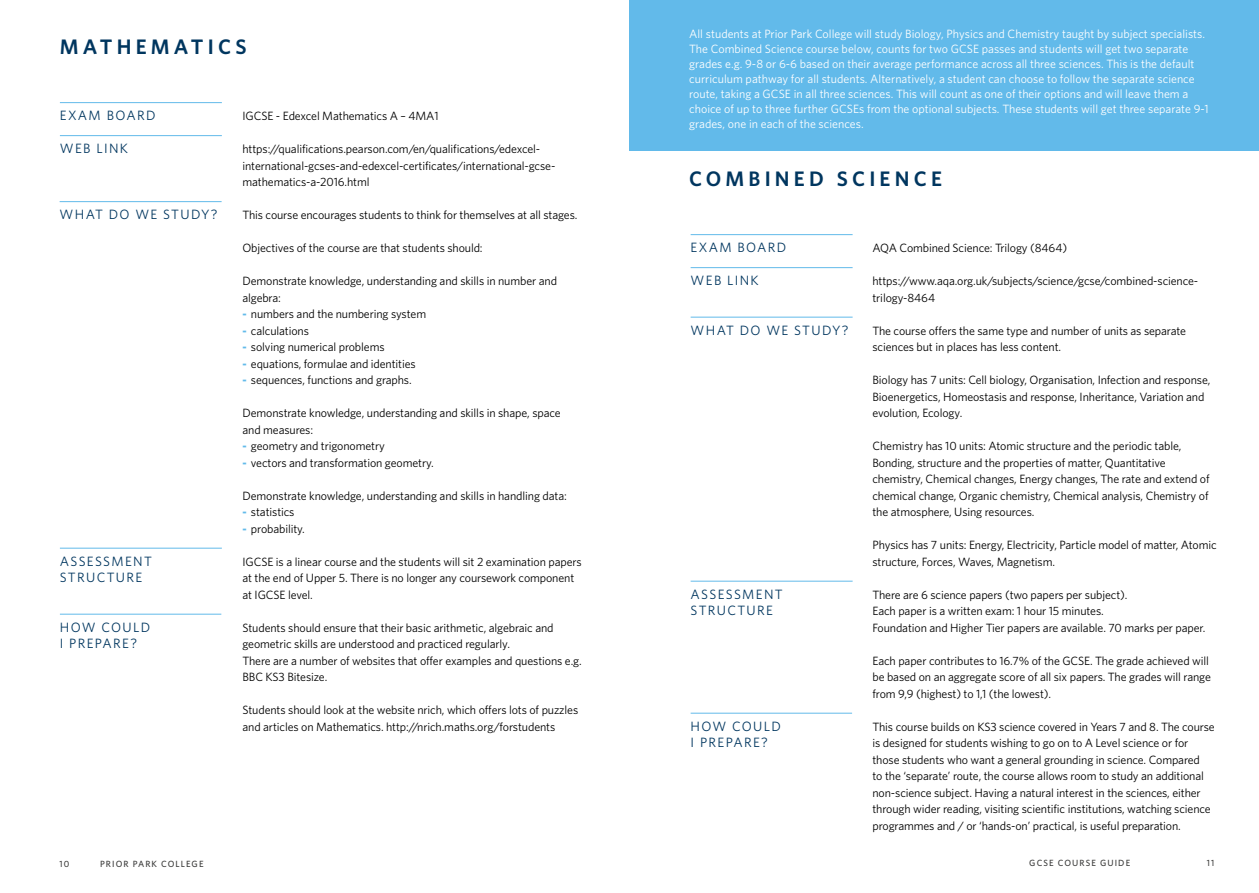
<style>
.page{position:relative;width:1259px;height:893px;background:#fff}
.page>*{position:absolute;margin:0;border:0;box-sizing:border-box;transform-origin:0 0}
.t1{font:600 21px "Whitney";letter-spacing:.2em;color:#00365f}
.t2{font:13.5px/16.5px "Whitney";letter-spacing:.1em;color:#00365f}
.t3{font:12px/16.5px "Whitney";letter-spacing:-.01em;color:#000}
.t4{font:12px/15px "Whitney";color:#fff}
.t5{font:500 9px "Whitney";letter-spacing:.12em;color:#3c3c3b}
.s1{font-weight:700;color:#62baea}
</style>
<div class="page">
<hr style="left:60px;top:102px;width:162px;height:1px;background:#62baea">
<hr style="left:60px;top:201px;width:162px;height:1px;background:#62baea">
<hr style="left:60px;top:548px;width:162px;height:1px;background:#62baea">
<hr style="left:60px;top:614px;width:161px;height:1px;background:#62baea">
<hr style="left:60px;top:135px;width:162px;height:1px;background:#62baea">
<div style="left:629px;top:0;width:630px;height:150px;background:#62baea"></div>
<hr style="left:690px;top:234px;width:162px;height:1px;background:#62baea">
<hr style="left:690px;top:317px;width:162px;height:1px;background:#62baea">
<hr style="left:690px;top:581px;width:162px;height:1px;background:#62baea">
<hr style="left:690px;top:713px;width:162px;height:1px;background:#62baea">
<hr style="left:690px;top:267px;width:162px;height:1px;background:#62baea">
<h1 class="t1" style="left:60px;top:34px;width:188px">MATHEMATICS</h1>
<p class="t2" style="left:60px;top:107px;width:97px">EXAM BOARD</p>
<p class="t2" style="left:60px;top:140px;width:70px">WEB LINK</p>
<p class="t2" style="left:60px;top:206px;width:159px">WHAT DO WE STUDY?</p>
<p class="t2" style="left:60px;top:552px;width:94px">ASSESSMENT<br>STRUCTURE</p>
<p class="t2" style="left:60px;top:618px;width:92px">HOW COULD<br>I PREPARE?</p>
<p class="t3" style="left:242px;top:107px;width:198px">IGCSE - Edexcel Mathematics A – 4MA1</p>
<p class="t3" style="left:242px;top:140px;width:314px">https://qualifications.pearson.com/en/qualifications/edexcel&shy;international-gcses-and-edexcel-certificates/international-gcse&shy;mathematics-a-2016.html</p>
<p class="t3" style="left:242px;top:206px;width:336px">This course encourages students to think for themselves at all stages.</p>
<p class="t3" style="left:242px;top:239px;width:242px">Objectives of the course are that students should:</p>
<p class="t3" style="left:242px;top:272px;width:316px">Demonstrate knowledge, understanding and skills in number and algebra:</p>
<p class="t3" style="left:242px;top:305px;width:185px"><span class="s1">-</span> numbers and the numbering system</p>
<p class="t3" style="left:242px;top:322px;width:68px"><span class="s1">-</span> calculations</p>
<p class="t3" style="left:242px;top:338px;width:144px"><span class="s1">-</span> solving numerical problems</p>
<p class="t3" style="left:242px;top:355px;width:175px"><span class="s1">-</span> equations, formulae and identities</p>
<p class="t3" style="left:242px;top:371px;width:171px"><span class="s1">-</span> sequences, functions and graphs.</p>
<p class="t3" style="left:242px;top:404px;width:320px">Demonstrate knowledge, understanding and skills in shape, space and measures:</p>
<p class="t3" style="left:242px;top:437px;width:144px"><span class="s1">-</span> geometry and trigonometry</p>
<p class="t3" style="left:242px;top:454px;width:193px"><span class="s1">-</span> vectors and transformation geometry.</p>
<p class="t3" style="left:242px;top:487px;width:326px">Demonstrate knowledge, understanding and skills in handling data:</p>
<p class="t3" style="left:242px;top:503px;width:54px"><span class="s1">-</span> statistics</p>
<p class="t3" style="left:242px;top:520px;width:64px"><span class="s1">-</span> probability.</p>
<p class="t3" style="left:242px;top:553px;width:341px">IGCSE is a linear course and the students will sit 2 examination papers at the end of Upper 5. There is no longer any coursework component at IGCSE level.</p>
<p class="t3" style="left:242px;top:619px;width:341px">Students should ensure that their basic arithmetic, algebraic and geometric skills are understood and practiced regularly.<br>There are a number of websites that offer examples and questions e.g.<br>BBC KS3 Bitesize.</p>
<p class="t3" style="left:242px;top:701px;width:337px">Students should look at the website nrich, which offers lots of puzzles and articles on Mathematics. http://nrich.maths.org/forstudents</p>
<p class="t4" style="left:689px;top:26px;width:521px">All students at Prior Park College will study Biology, Physics and Chemistry taught by subject specialists.<br>The Combined Science course below, counts for two GCSE passes and students will get two separate grades e.g. 9-8 or 6-6 based on their average performance across all three sciences. This is the default curriculum pathway for all students. Alternatively, a student can choose to follow the separate science route, taking a GCSE in all three sciences. This will count as one of their options and will leave them a choice of up to three further GCSEs from the optional subjects. These students will get three separate 9-1 grades, one in each of the sciences.</p>
<h1 class="t1" style="left:689px;top:166px;width:254px">COMBINED SCIENCE</h1>
<p class="t2" style="left:690px;top:239px;width:97px">EXAM BOARD</p>
<p class="t2" style="left:690px;top:272px;width:70px">WEB LINK</p>
<p class="t2" style="left:690px;top:321px;width:159px">WHAT DO WE STUDY?</p>
<p class="t2" style="left:690px;top:585px;width:94px">ASSESSMENT<br>STRUCTURE</p>
<p class="t2" style="left:690px;top:717px;width:92px">HOW COULD<br>I PREPARE?</p>
<p class="t3" style="left:872px;top:239px;width:196px">AQA Combined Science: Trilogy (8464)</p>
<p class="t3" style="left:872px;top:272px;width:327px">https://www.aqa.org.uk/subjects/science/gcse/combined-science&shy;trilogy-8464</p>
<p class="t3" style="left:872px;top:322px;width:315px">The course offers the same type and number of units as separate sciences but in places has less content.</p>
<p class="t3" style="left:872px;top:371px;width:339px">Biology has 7 units: Cell biology, Organisation, Infection and response,<br>Bioenergetics, Homeostasis and response, Inheritance, Variation and evolution, Ecology.</p>
<p class="t3" style="left:872px;top:437px;width:339px">Chemistry has 10 units: Atomic structure and the periodic table, Bonding, structure and the properties of matter, Quantitative chemistry, Chemical changes, Energy changes, The rate and extend of chemical change, Organic chemistry, Chemical analysis, Chemistry of the atmosphere, Using resources.</p>
<p class="t3" style="left:872px;top:536px;width:346px">Physics has 7 units: Energy, Electricity, Particle model of matter, Atomic structure, Forces, Waves, Magnetism.</p>
<p class="t3" style="left:872px;top:586px;width:334px">There are 6 science papers (two papers per subject).<br>Each paper is a written exam: 1 hour 15 minutes.<br>Foundation and Higher Tier papers are available. 70 marks per paper.</p>
<p class="t3" style="left:872px;top:652px;width:340px">Each paper contributes to 16.7% of the GCSE. The grade achieved will be based on an aggregate score of all six papers. The grades will range from 9,9 (highest) to 1,1 (the lowest).</p>
<p class="t3" style="left:872px;top:718px;width:344px">This course builds on KS3 science covered in Years 7 and 8. The course is designed for students wishing to go on to A Level science or for those students who want a general grounding in science. Compared<br>to the ‘separate’ route, the course allows room to study an additional non-science subject. Having a natural interest in the sciences, either through wider reading, visiting scientific institutions, watching science programmes and / or ‘hands-on’ practical, is useful preparation.</p>
<p class="t5" style="left:60px;top:858px;width:11px">10</p>
<p class="t5" style="left:100px;top:858px;width:105px">PRIOR PARK COLLEGE</p>
<p class="t5" style="left:1029px;top:857px;width:102px">GCSE COURSE GUIDE</p>
<p class="t5" style="left:1206px;top:857px;width:9px">11</p>
</div>
